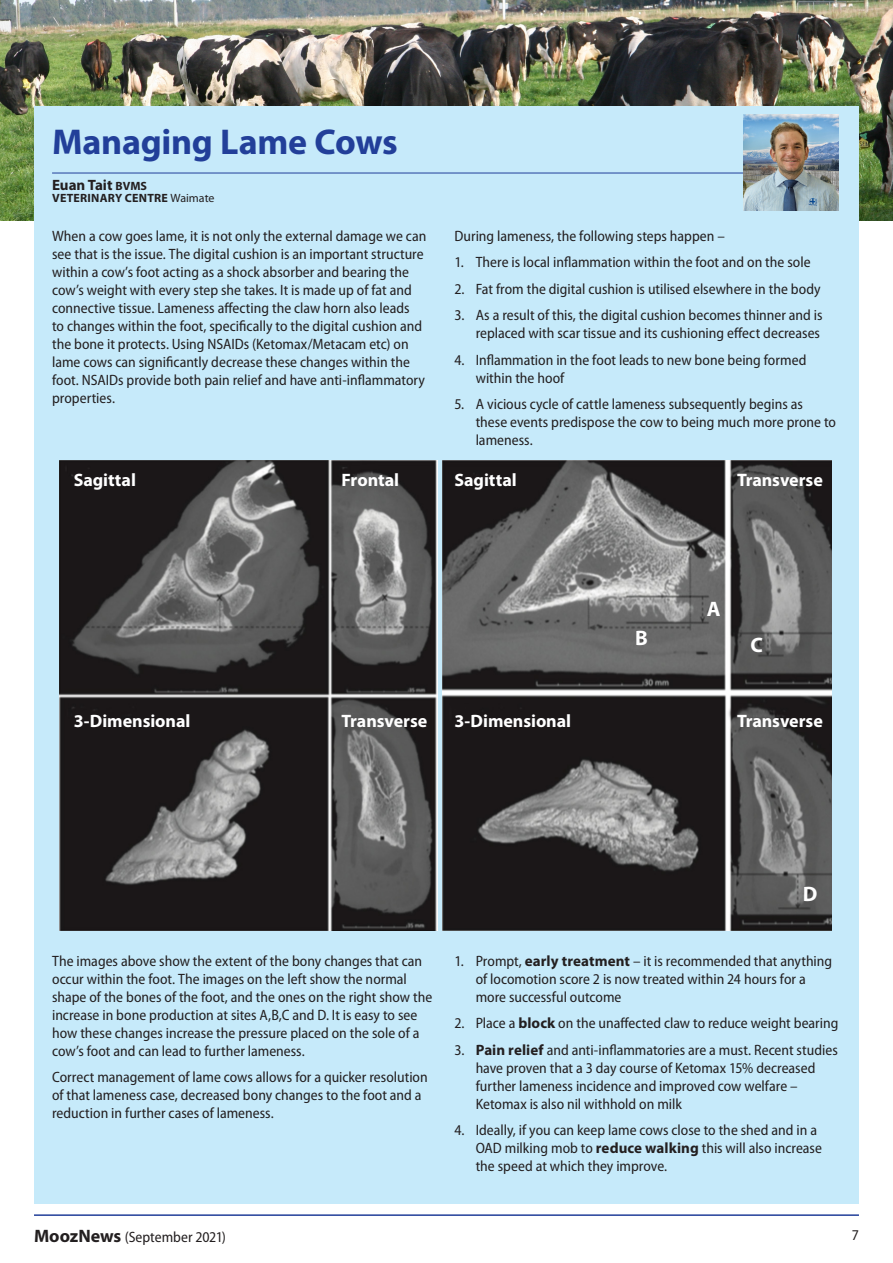
<style>
.page{position:relative;width:893px;height:1263px;background:#fff}
.page>*{position:absolute;margin:0;border:0;box-sizing:border-box;transform-origin:0 0}
.text{font:700 36px "Myriad Pro";letter-spacing:-.01em;color:#223f99}
.t1{font:700 21px "Myriad Pro";color:#fff}
.t2{font:700 18px "Myriad Pro";letter-spacing:-.005em;color:#fff}
.t3{font:semi-condensed 15px/18px "Myriad Pro";color:#231f20}
.text-2{font:700 15px "Myriad Pro";color:#231f20}
.text-3{font:700 12px "Myriad Pro";letter-spacing:.02em;color:#231f20}
.s1{font-size:12px}
.s2{font-weight:400}
.s3{font-weight:700;font-stretch:normal}
.s4{font-weight:700;font-stretch:normal;font-size:18px}
</style>
<div class="page">
<img style="left:0;top:0;width:893px;height:221px">
<div style="left:34px;top:106px;width:825px;height:1097px;background:#c6eafa"></div>
<hr style="left:52px;top:173px;width:710px;height:1px;background:#223f99">
<img style="left:743px;top:115px;width:96px;height:95px">
<img style="left:59px;top:460px;width:378px;height:470px">
<img style="left:443px;top:460px;width:388px;height:470px">
<hr style="left:34px;top:1214px;width:825px;height:2px;background:#223f99">
<p class="text" style="left:52px;top:119px;width:347px">Managing Lame Cows</p>
<p class="text-2" style="left:52px;top:175px;width:96px">Euan Tait <span class="s1">BVMS</span></p>
<p class="text-3" style="left:52px;top:190px;width:164px">VETERINARY CENTRE <span class="s2">Waimate</span></p>
<p class="t3" style="left:52px;top:227px;width:376px">When a cow goes lame, it is not only the external damage we can see that is the issue. The digital cushion is an important structure within a cow’s foot acting as a shock absorber and bearing the cow’s weight with every step she takes. It is made up of fat and connective tissue. Lameness affecting the claw horn also leads<br>to changes within the foot, specifically to the digital cushion and the bone it protects. Using NSAIDs (Ketomax/Metacam etc) on lame cows can significantly decrease these changes within the foot. NSAIDs provide both pain relief and have anti-inflammatory properties.</p>
<p class="t3" style="left:454px;top:227px;width:272px">During lameness, the following steps happen –</p>
<p class="t3" style="left:454px;top:254px;width:358px">1. There is local inflammation within the foot and on the sole</p>
<p class="t3" style="left:454px;top:280px;width:368px">2. Fat from the digital cushion is utilised elsewhere in the body</p>
<p class="t3" style="left:454px;top:307px;width:370px;text-align:right">3. As a result of this, the digital cushion becomes thinner and is replaced with scar tissue and its cushioning effect decreases</p>
<p class="t3" style="left:476px;top:351px;width:332px;text-indent:-21px">4. Inflammation in the foot leads to new bone being formed within the hoof</p>
<p class="t3" style="left:476px;top:396px;width:362px;text-indent:-21px">5. A vicious cycle of cattle lameness subsequently begins as these events predispose the cow to being much more prone to lameness.</p>
<p class="t2" style="left:74px;top:469px;width:64px">Sagittal</p>
<p class="t2" style="left:342px;top:469px;width:59px">Frontal</p>
<p class="t2" style="left:454px;top:469px;width:64px">Sagittal</p>
<p class="t2" style="left:737px;top:469px;width:87px">Transverse</p>
<p class="t1" style="left:707px;top:595px;width:15px">A</p>
<p class="t1" style="left:635px;top:624px;width:14px">B</p>
<p class="t1" style="left:750px;top:632px;width:14px">C</p>
<p class="t2" style="left:74px;top:709px;width:118px">3-Dimensional</p>
<p class="t2" style="left:342px;top:709px;width:87px">Transverse</p>
<p class="t2" style="left:454px;top:709px;width:118px">3-Dimensional</p>
<p class="t2" style="left:737px;top:709px;width:87px">Transverse</p>
<p class="t3" style="left:52px;top:952px;width:382px">The images above show the extent of the bony changes that can occur within the foot. The images on the left show the normal shape of the bones of the foot, and the ones on the right show the increase in bone production at sites A,B,C and D. It is easy to see how these changes increase the pressure placed on the sole of a cow’s foot and can lead to further lameness.</p>
<p class="t3" style="left:52px;top:1068px;width:377px">Correct management of lame cows allows for a quicker resolution of that lameness case, decreased bony changes to the foot and a reduction in further cases of lameness.</p>
<p class="t1" style="left:803px;top:880px;width:16px">D</p>
<p class="t3" style="left:476px;top:952px;width:358px;text-indent:-21px">1. Prompt, <span class="s3">early treatment</span> – it is recommended that anything of locomotion score 2 is now treated within 24 hours for a more successful outcome</p>
<p class="t3" style="left:454px;top:1014px;width:385px">2. Place a <span class="s3">block</span> on the unaffected claw to reduce weight bearing</p>
<p class="t3" style="left:476px;top:1041px;width:364px;text-indent:-21px">3. <span class="s3">Pain relief</span> and anti-inflammatories are a must. Recent studies have proven that a 3 day course of Ketomax 15% decreased further lameness incidence and improved cow welfare – Ketomax is also nil withhold on milk</p>
<p class="t3" style="left:476px;top:1121px;width:348px;text-indent:-21px">4. Ideally, if you can keep lame cows close to the shed and in a<br>OAD milking mob to <span class="s3">reduce walking</span> this will also increase the speed at which they improve.</p>
<p class="t3" style="left:34px;top:1229px;width:194px"><span class="s4">MoozNews</span> (September 2021)</p>
<p class="t3" style="left:852px;top:1226px;width:9px">7</p>
</div>
